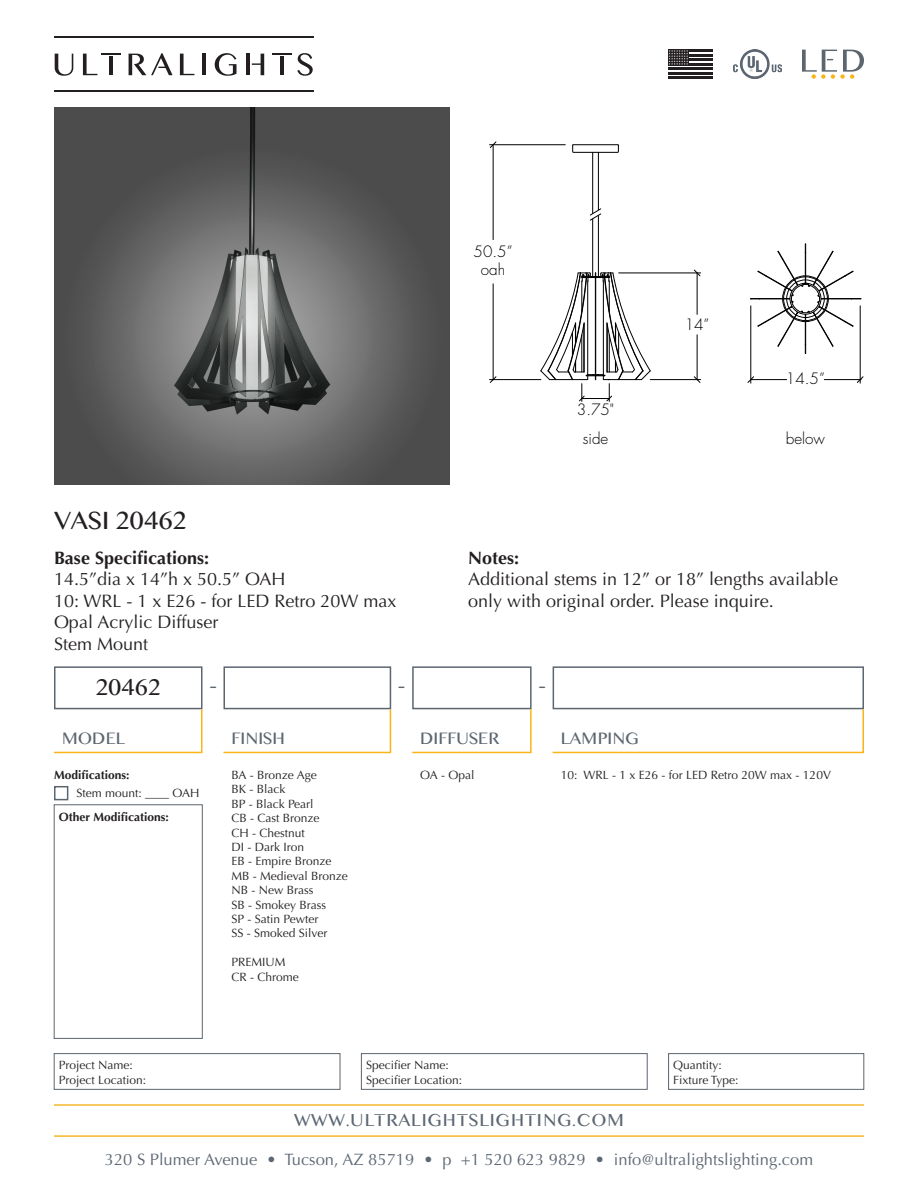
<style>
.page{position:relative;width:918px;height:1188px;background:#fff}
.page>*{position:absolute;margin:0;border:0;box-sizing:border-box;transform-origin:0 0}
.t1{font:36px "ULTRALIGHTS";color:#231f20}
.t2{font:33px "ULTRALIGHTS";letter-spacing:-.005em;color:#231f20}
.t3{font:33px "ULTRALIGHTS";color:#5c666f}
.t4{font:25.2px "ULTRALIGHTS";letter-spacing:.03em;color:#5d6773}
.t5{font:24px "ULTRALIGHTS";color:#5c666f}
.t6{font:18px/21.6px "Optima";color:#231f20}
.t7{font:700 18px "Optima";color:#231f20}
.t8{font:16.5px "Optima";color:#5d6773}
.t9{font:300 15.3px/18.3px "Futura Std";color:#000;text-align:center}
.t10{font:12px "Optima";color:#231f20}
.t11{font:700 12px "Optima";color:#231f20}
</style>
<div class="page">
<hr style="left:54px;top:1135px;width:810px;height:2px;background:#f2a900">
<hr style="left:54px;top:1104px;width:810px;height:2px;background:#f2a900">
<img style="left:54px;top:107px;width:396px;height:378px">
<svg style="left:693px;top:269px;width:8px;height:8px"></svg>
<svg style="left:747px;top:376px;width:8px;height:7px"></svg>
<hr style="left:619px;top:273px;width:82px;height:1px;background:#000">
<hr style="left:650px;top:379px;width:51px;height:1px;background:#000">
<hr style="left:697px;top:273px;width:1px;height:41px;background:#000">
<hr style="left:697px;top:335px;width:1px;height:45px;background:#000">
<hr style="left:750px;top:306px;width:1px;height:77px;background:#000">
<hr style="left:860px;top:306px;width:1px;height:77px;background:#000">
<hr style="left:751px;top:379px;width:36px;height:1px;background:#000">
<hr style="left:824px;top:379px;width:36px;height:1px;background:#000">
<hr style="left:592px;top:219px;width:1px;height:58px;background:#000">
<svg style="left:572px;top:144px;width:47px;height:9px"></svg>
<svg style="left:693px;top:376px;width:8px;height:7px"></svg>
<svg style="left:751px;top:244px;width:110px;height:110px"></svg>
<svg style="left:856px;top:376px;width:8px;height:7px"></svg>
<svg style="left:489px;top:141px;width:8px;height:7px"></svg>
<hr style="left:490px;top:144px;width:75px;height:1px;background:#000">
<hr style="left:490px;top:379px;width:51px;height:1px;background:#000">
<hr style="left:493px;top:145px;width:1px;height:95px;background:#000">
<hr style="left:493px;top:284px;width:1px;height:96px;background:#000">
<svg style="left:489px;top:376px;width:8px;height:7px"></svg>
<svg style="left:540px;top:272px;width:111px;height:130px"></svg>
<svg style="left:589px;top:208px;width:13px;height:13px"></svg>
<hr style="left:598px;top:215px;width:1px;height:62px;background:#000">
<hr style="left:598px;top:152px;width:1px;height:58px;background:#000">
<hr style="left:592px;top:152px;width:1px;height:61px;background:#000">
<div style="left:54px;top:666px;width:148px;height:43px;border:2px solid #5c666f"></div>
<div style="left:224px;top:666px;width:167px;height:43px;border:2px solid #5c666f"></div>
<div style="left:412px;top:666px;width:120px;height:43px;border:2px solid #5c666f"></div>
<div style="left:553px;top:666px;width:311px;height:43px;border:2px solid #5c666f"></div>
<svg style="left:54px;top:708px;width:149px;height:46px"></svg>
<svg style="left:223px;top:708px;width:169px;height:46px"></svg>
<svg style="left:412px;top:708px;width:120px;height:46px"></svg>
<svg style="left:552px;top:708px;width:312px;height:46px"></svg>
<hr style="left:54px;top:36px;width:259px;height:2px;background:#231f20">
<hr style="left:54px;top:91px;width:259px;height:1px;background:#231f20">
<svg style="left:215px;top:53px;width:22px;height:23px"></svg>
<hr style="left:202px;top:54px;width:4px;height:21px;background:#231f20">
<svg style="left:180px;top:54px;width:14px;height:21px"></svg>
<svg style="left:297px;top:53px;width:16px;height:23px"></svg>
<svg style="left:55px;top:54px;width:18px;height:22px"></svg>
<svg style="left:83px;top:54px;width:38px;height:21px"></svg>
<hr style="left:280px;top:56px;width:4px;height:19px;background:#231f20">
<svg style="left:272px;top:54px;width:19px;height:1px"></svg>
<svg style="left:129px;top:53px;width:44px;height:22px"></svg>
<svg style="left:252px;top:54px;width:12px;height:21px"></svg>
<hr style="left:246px;top:54px;width:4px;height:21px;background:#231f20">
<svg style="left:668px;top:56px;width:45px;height:21px"></svg>
<hr style="left:668px;top:50px;width:45px;height:2px;background:#231f20">
<hr style="left:668px;top:54px;width:45px;height:2px;background:#231f20">
<hr style="left:668px;top:59px;width:45px;height:2px;background:#231f20">
<hr style="left:668px;top:63px;width:45px;height:2px;background:#231f20">
<hr style="left:668px;top:68px;width:45px;height:2px;background:#231f20">
<hr style="left:668px;top:72px;width:45px;height:2px;background:#231f20">
<hr style="left:668px;top:77px;width:45px;height:2px;background:#231f20">
<div style="left:668px;top:50px;width:21px;height:15px;background:#231f20"></div>
<svg style="left:669px;top:50px;width:19px;height:15px"></svg>
<svg style="left:802px;top:50px;width:62px;height:29px"></svg>
<img style="left:733px;top:50px;width:48px;height:29px">
<div style="left:54px;top:1053px;width:286px;height:37px;border:1px solid #5c666f"></div>
<div style="left:361px;top:1053px;width:286px;height:37px;border:1px solid #5c666f"></div>
<div style="left:668px;top:1053px;width:196px;height:37px;border:1px solid #5c666f"></div>
<div style="left:54px;top:805px;width:148px;height:234px;border:1px solid #5c666f"></div>
<div style="left:54px;top:786px;width:14px;height:14px;border:2px solid #5c666f"></div>
<p class="t9" style="left:474px;top:243px;width:40px">50.5” oah</p>
<p class="t9" style="left:577px;top:401px;width:39px">3.75"</p>
<p class="t9" style="left:685px;top:316px;width:26px">14”</p>
<p class="t9" style="left:786px;top:369px;width:40px">14.5”</p>
<p class="t9" style="left:583px;top:429px;width:27px">side</p>
<p class="t9" style="left:786px;top:429px;width:41px">below</p>
<p class="t1" style="left:54px;top:496px;width:135px">Vasi 20462</p>
<p class="t7" style="left:54px;top:547px;width:157px">Base Specifications:</p>
<p class="t6" style="left:54px;top:568px;width:233px">14.5”dia x 14”h x 50.5” OAH</p>
<p class="t6" style="left:54px;top:590px;width:344px">10: WRL - 1 x E26 - for LED Retro 20W max</p>
<p class="t6" style="left:54px;top:612px;width:166px">Opal Acrylic Diffuser</p>
<p class="t6" style="left:54px;top:633px;width:96px">Stem Mount</p>
<p class="t2" style="left:95px;top:664px;width:67px">20462</p>
<p class="t5" style="left:62px;top:722px;width:65px">MODEL</p>
<p class="t5" style="left:232px;top:722px;width:55px">FINISH</p>
<p class="t5" style="left:420px;top:722px;width:80px">DIFFUSER</p>
<p class="t5" style="left:561px;top:722px;width:80px">LAMPING</p>
<p class="t10" style="left:232px;top:768px;width:87px">BA - Bronze Age</p>
<p class="t10" style="left:232px;top:782px;width:55px">BK - Black</p>
<p class="t10" style="left:232px;top:797px;width:83px">BP - Black Pearl</p>
<p class="t10" style="left:232px;top:811px;width:90px">CB - Cast Bronze</p>
<p class="t10" style="left:232px;top:826px;width:75px">CH - Chestnut</p>
<p class="t10" style="left:232px;top:840px;width:74px">DI - Dark Iron</p>
<p class="t10" style="left:232px;top:854px;width:102px">EB - Empire Bronze</p>
<p class="t10" style="left:232px;top:869px;width:118px">MB - Medieval Bronze</p>
<p class="t10" style="left:232px;top:883px;width:83px">NB - New Brass</p>
<p class="t10" style="left:232px;top:898px;width:96px">SB - Smokey Brass</p>
<p class="t10" style="left:232px;top:912px;width:88px">SP - Satin Pewter</p>
<p class="t10" style="left:232px;top:926px;width:97px">SS - Smoked Silver</p>
<p class="t10" style="left:232px;top:955px;width:56px">PREMIUM</p>
<p class="t10" style="left:232px;top:970px;width:69px">CR - Chrome</p>
<p class="t7" style="left:468px;top:547px;width:53px">Notes:</p>
<p class="t6" style="left:468px;top:568px;width:372px">Additional stems in 12” or 18” lengths available only with original order. Please inquire.</p>
<p class="t3" style="left:210px;top:663px;width:8px">-</p>
<p class="t3" style="left:398px;top:663px;width:8px">-</p>
<p class="t3" style="left:539px;top:663px;width:8px">-</p>
<p class="t11" style="left:54px;top:768px;width:77px">Modifications:</p>
<p class="t10" style="left:561px;top:768px;width:272px">10: WRL - 1 x E26 - for LED Retro 20W max - 120V</p>
<p class="t10" style="left:420px;top:768px;width:56px">OA - Opal</p>
<p class="t10" style="left:76px;top:786px;width:124px">Stem mount: ____ OAH</p>
<p class="t11" style="left:59px;top:809px;width:112px">Other Modifications:</p>
<p class="t10" style="left:59px;top:1058px;width:76px">Project Name:</p>
<p class="t10" style="left:59px;top:1073px;width:89px">Project Location:</p>
<p class="t10" style="left:366px;top:1058px;width:84px">Specifier Name:</p>
<p class="t10" style="left:366px;top:1073px;width:98px">Specifier Location:</p>
<p class="t4" style="left:294px;top:1103px;width:331px">WWW.ULTRALIGHTSLIGHTING.COM</p>
<p class="t10" style="left:673px;top:1058px;width:50px">Quantity:</p>
<p class="t10" style="left:673px;top:1073px;width:67px">Fixture Type:</p>
<p class="t8" style="left:105px;top:1150px;width:710px">320 S Plumer Avenue • Tucson, AZ 85719 • p +1 520 623 9829 • info@ultralightslighting.com</p>
</div>
